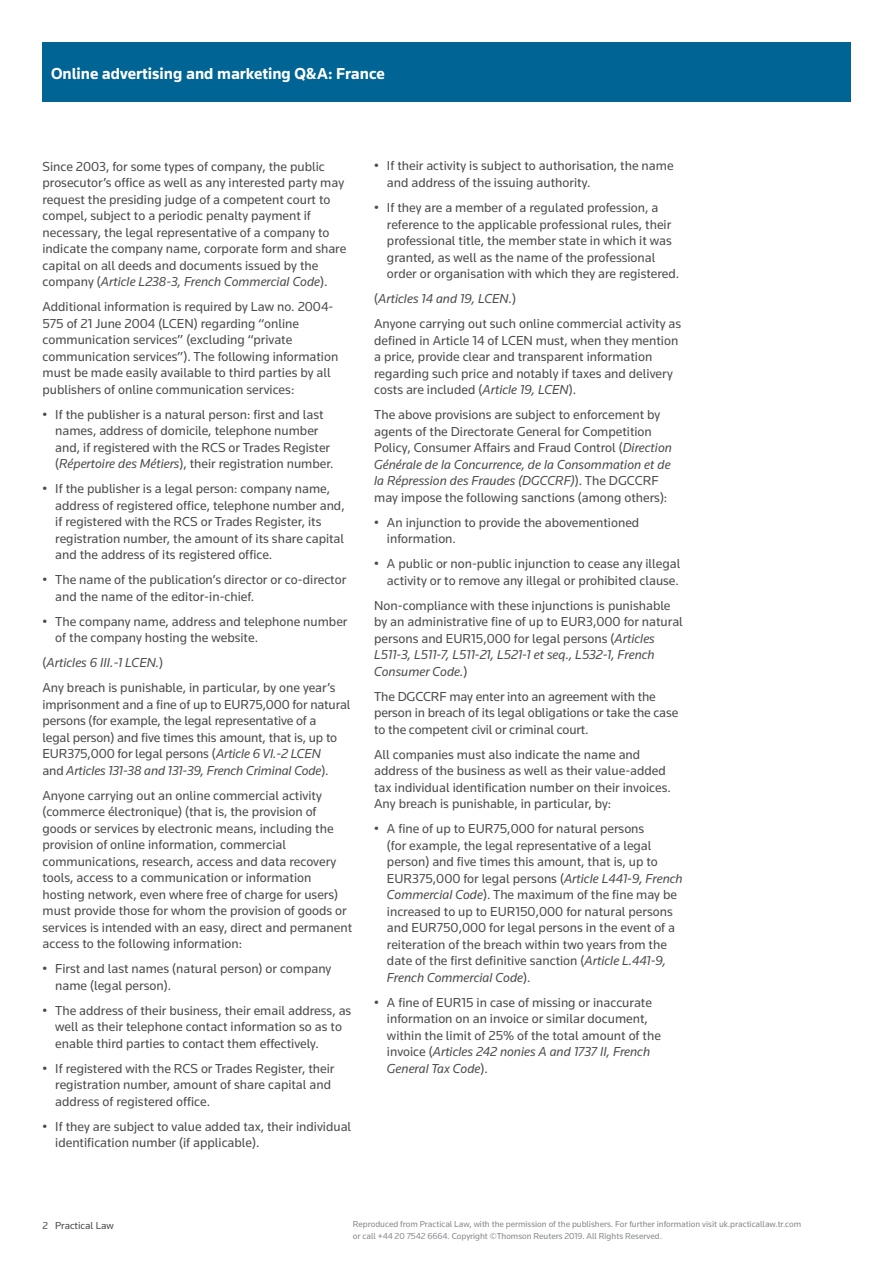
<style>
.page{position:relative;width:893px;height:1263px;background:#fff}
.page>*{position:absolute;margin:0;border:0;box-sizing:border-box;transform-origin:0 0}
.t1{font:700 16.5px "Knowledge";color:#fff}
.t2{font:13.5px/16.5px "Knowledge";color:#4b4c4d}
.t3{font:10.5px "Knowledge";color:#4b4c4d}
.t4{font:9px/12px "Knowledge";letter-spacing:-.005em;color:#86888b}
.s1{font-style:italic}
</style>
<div class="page">
<div style="left:43px;top:43px;width:808px;height:59px;background:#006494"></div>
<p class="t1" style="left:51px;top:63px;width:335px">Online advertising and marketing Q&amp;A: France</p>
<p class="t2" style="left:43px;top:158px;width:305px">Since 2003, for some types of company, the public prosecutor’s office as well as any interested party may request the presiding judge of a competent court to compel, subject to a periodic penalty payment if necessary, the legal representative of a company to indicate the company name, corporate form and share capital on all deeds and documents issued by the company (<span class="s1">Article L238-3, French Commercial Code</span>).</p>
<p class="t2" style="left:43px;top:298px;width:297px">Additional information is required by Law no. 2004- 575 of 21 June 2004 (LCEN) regarding “online communication services” (excluding “private communication services”). The following information must be made easily available to third parties by all publishers of online communication services:</p>
<p class="t2" style="left:55px;top:406px;width:280px;text-indent:-13px">• If the publisher is a natural person: first and last names, address of domicile, telephone number and, if registered with the RCS or Trades Register (<span class="s1">Répertoire des Métiers</span>), their registration number.</p>
<p class="t2" style="left:55px;top:480px;width:291px;text-indent:-13px">• If the publisher is a legal person: company name, address of registered office, telephone number and, if registered with the RCS or Trades Register, its registration number, the amount of its share capital and the address of its registered office.</p>
<p class="t2" style="left:55px;top:571px;width:292px;text-indent:-13px">• The name of the publication’s director or co-director and the name of the editor-in-chief.</p>
<p class="t2" style="left:55px;top:613px;width:294px;text-indent:-13px">• The company name, address and telephone number of the company hosting the website.</p>
<p class="t2" style="left:43px;top:650px;width:295px;line-height:25px">(<span class="s1">Articles 6 III.-1 LCEN.</span>)<br>Any breach is punishable, in particular, by one year’s</p>
<p class="t2" style="left:43px;top:696px;width:309px">imprisonment and a fine of up to EUR75,000 for natural persons (for example, the legal representative of a<br>legal person) and five times this amount, that is, up to EUR375,000 for legal persons (<span class="s1">Article 6 VI.-2 LCEN<br></span>and <span class="s1">Articles 131-38 and 131-39, French Criminal Code</span>).</p>
<p class="t2" style="left:43px;top:787px;width:311px">Anyone carrying out an online commercial activity (commerce électronique) (that is, the provision of goods or services by electronic means, including the provision of online information, commercial communications, research, access and data recovery tools, access to a communication or information hosting network, even where free of charge for users) must provide those for whom the provision of goods or services is intended with an easy, direct and permanent access to the following information:</p>
<p class="t2" style="left:55px;top:960px;width:278px;text-indent:-13px">• First and last names (natural person) or company name (legal person).</p>
<p class="t2" style="left:55px;top:1002px;width:298px;text-indent:-13px">• The address of their business, their email address, as well as their telephone contact information so as to enable third parties to contact them effectively.</p>
<p class="t2" style="left:55px;top:1060px;width:281px;text-indent:-13px">• If registered with the RCS or Trades Register, their registration number, amount of share capital and address of registered office.</p>
<p class="t2" style="left:55px;top:1118px;width:297px;text-indent:-13px">• If they are subject to value added tax, their individual identification number (if applicable).</p>
<p class="t2" style="left:387px;top:158px;width:288px;text-indent:-13px">• If their activity is subject to authorisation, the name and address of the issuing authority.</p>
<p class="t2" style="left:387px;top:199px;width:294px;text-indent:-13px">• If they are a member of a regulated profession, a reference to the applicable professional rules, their professional title, the member state in which it was granted, as well as the name of the professional order or organisation with which they are registered.</p>
<p class="t2" style="left:374px;top:286px;width:309px;line-height:25px">(<span class="s1">Articles 14 and 19, LCEN.</span>)<br>Anyone carrying out such online commercial activity as</p>
<p class="t2" style="left:374px;top:331px;width:306px">defined in Article 14 of LCEN must, when they mention a price, provide clear and transparent information regarding such price and notably if taxes and delivery costs are included (<span class="s1">Article 19, LCEN</span>).</p>
<p class="t2" style="left:374px;top:406px;width:299px">The above provisions are subject to enforcement by agents of the Directorate General for Competition Policy, Consumer Affairs and Fraud Control (<span class="s1">Direction Générale de la Concurrence, de la Consommation et de la Répression des Fraudes (DGCCRF)</span>). The DGCCRF may impose the following sanctions (among others):</p>
<p class="t2" style="left:387px;top:513px;width:254px;text-indent:-13px">• An injunction to provide the abovementioned information.</p>
<p class="t2" style="left:374px;top:555px;width:308px;text-align:right">• A public or non-public injunction to cease any illegal activity or to remove any illegal or prohibited clause.</p>
<p class="t2" style="left:374px;top:596px;width:310px">Non-compliance with these injunctions is punishable by an administrative fine of up to EUR3,000 for natural persons and EUR15,000 for legal persons (<span class="s1">Articles L511-3, L511-7, L511-21, L521-1 et seq., L532-1, French Consumer Code.</span>)</p>
<p class="t2" style="left:374px;top:687px;width:306px">The DGCCRF may enter into an agreement with the person in breach of its legal obligations or take the case to the competent civil or criminal court.</p>
<p class="t2" style="left:374px;top:745px;width:298px">All companies must also indicate the name and address of the business as well as their value-added tax individual identification number on their invoices.<br>Any breach is punishable, in particular, by:</p>
<p class="t2" style="left:387px;top:820px;width:297px;text-indent:-13px">• A fine of up to EUR75,000 for natural persons<br>(for example, the legal representative of a legal person) and five times this amount, that is, up to EUR375,000 for legal persons (<span class="s1">Article L441-9, French Commercial Code</span>). The maximum of the fine may be increased to up to EUR150,000 for natural persons and EUR750,000 for legal persons in the event of a reiteration of the breach within two years from the date of the first definitive sanction (<span class="s1">Article L.441-9, French Commercial Code</span>).</p>
<p class="t2" style="left:387px;top:993px;width:276px;text-indent:-13px">• A fine of EUR15 in case of missing or inaccurate information on an invoice or similar document, within the limit of 25% of the total amount of the invoice (<span class="s1">Articles 242 nonies A and 1737 II, French General Tax Code</span>).</p>
<p class="t3" style="left:43px;top:1218px;width:73px">2 Practical Law</p>
<p class="t4" style="left:353px;top:1218px;width:450px">Reproduced from Practical Law, with the permission of the publishers. For further information visit uk.practicallaw.tr.com or call +44 20 7542 6664. Copyright ©Thomson Reuters 2019. All Rights Reserved.</p>
</div>
